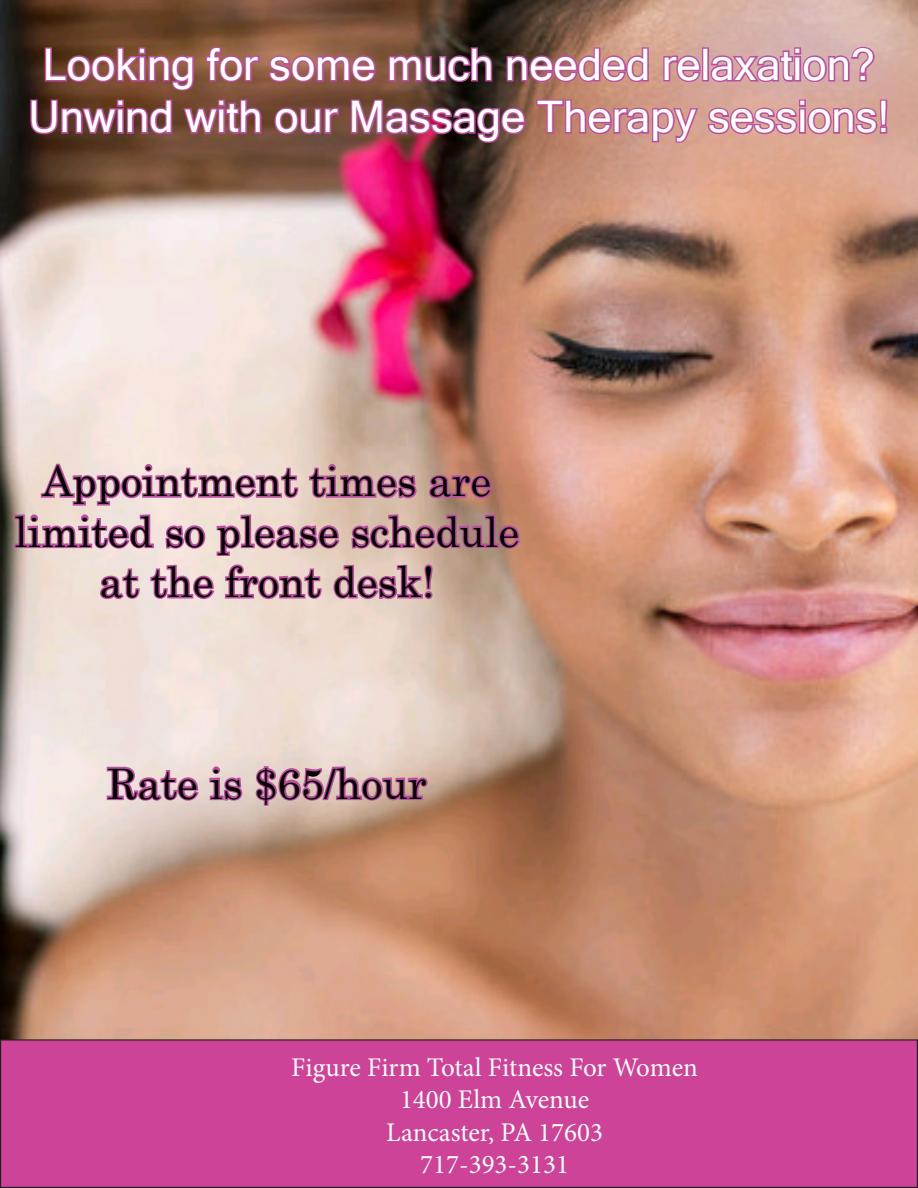
<style>
.page{position:relative;width:918px;height:1188px;background:#fff}
.page>*{position:absolute;margin:0;border:0;box-sizing:border-box;transform-origin:0 0}
.t1{font:43.5px "Microsoft Sans Serif";color:#fff}
.t2{font:42px "Century Schoolbook";color:#040503}
.t3{font:27px "Minion Pro";color:#f3fafb}
</style>
<div class="page">
<img style="left:0;top:0;width:918px;height:1039px">
<svg style="left:29px;top:45px;width:860px;height:100px"></svg>
<svg style="left:13px;top:461px;width:509px;height:145px"></svg>
<svg style="left:105px;top:765px;width:96px;height:38px"></svg>
<svg style="left:208px;top:764px;width:36px;height:38px"></svg>
<svg style="left:253px;top:765px;width:177px;height:94px"></svg>
<div style="left:1px;top:1040px;width:916px;height:147px;background:#cc4398"></div>
<div style="left:0;top:1039px;width:918px;height:149px;border:1px solid #231f20"></div>
<p class="t1" style="left:43px;top:36px;width:834px">Looking for some much needed relaxation?</p>
<p class="t1" style="left:28px;top:89px;width:863px">Unwind with our Massage Therapy sessions!</p>
<p class="t2" style="left:43px;top:446px;width:450px">Appointment times are</p>
<p class="t2" style="left:15px;top:496px;width:506px">limited so please schedule</p>
<p class="t2" style="left:99px;top:547px;width:337px">at the front desk!</p>
<p class="t2" style="left:107px;top:748px;width:321px">Rate is $65/hour</p>
<p class="t3" style="left:291px;top:1049px;width:408px">Figure Firm Total Fitness For Women</p>
<p class="t3" style="left:400px;top:1082px;width:191px">1400 Elm Avenue</p>
<p class="t3" style="left:386px;top:1114px;width:218px">Lancaster, PA 17603</p>
<p class="t3" style="left:420px;top:1146px;width:150px">717-393-3131</p>
</div>
